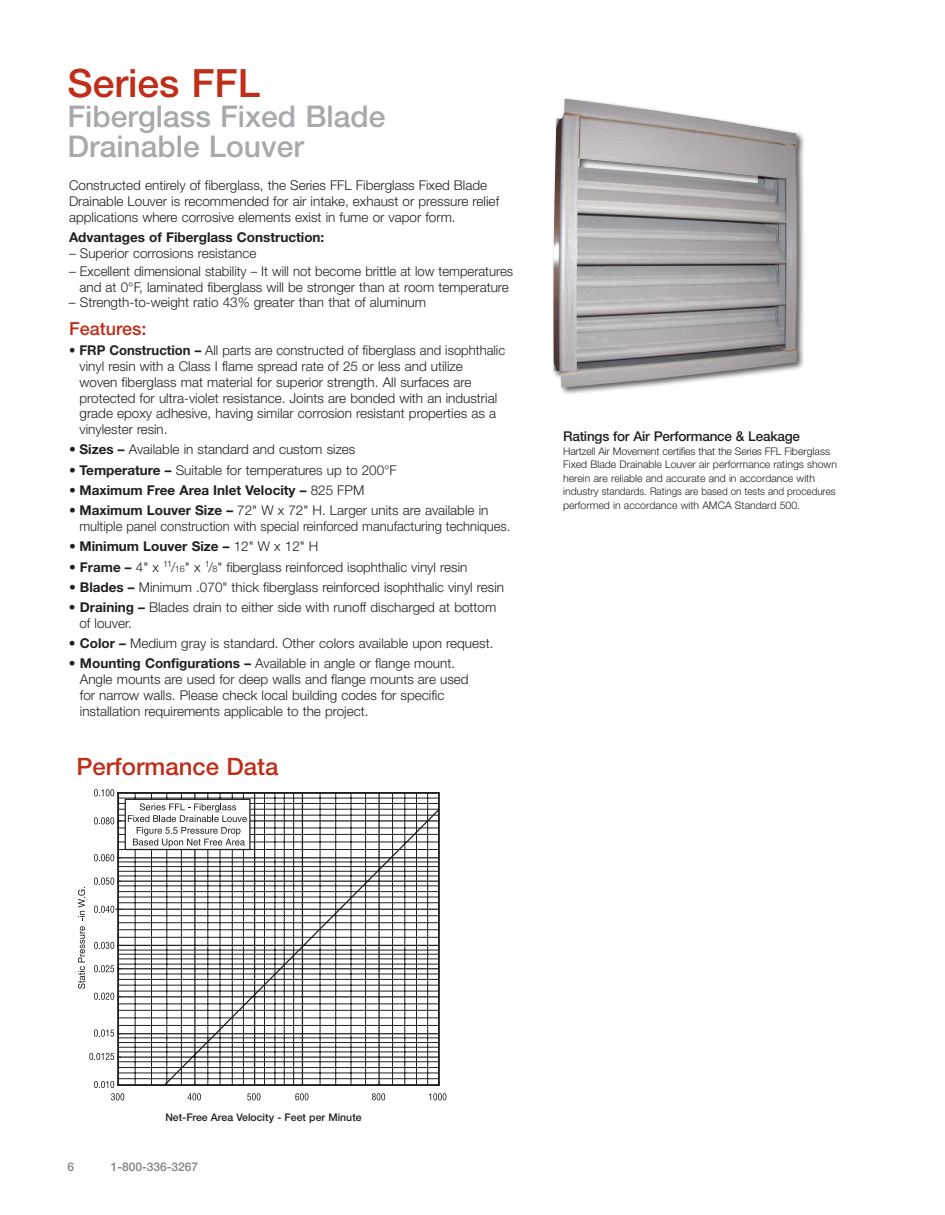
<style>
.page{position:relative;width:945px;height:1215px;background:#fff}
.page>*{position:absolute;margin:0;border:0;box-sizing:border-box;transform-origin:0 0}
.t1{font:500 39px "Helvetica Neue LT Std";color:#c02d19}
.t2{font:500 30px/30px "Helvetica Neue LT Std";color:#a8a9ad}
.t3{font:500 24px "Helvetica Neue LT Std";color:#c02d19}
.t4{font:500 18px "Helvetica Neue LT Std";color:#c02d19}
.t5{font:300 13.5px/15.8px "Helvetica Neue LT Std";color:#231f20}
.t6{font:300 13.5px/15.8px "Helvetica Neue LT Std";color:#231f20;scale:.94 1}
.t7{font:700 13.5px "Helvetica Neue LT Std";color:#231f20}
.t8{font:500 13.5px "Helvetica Neue LT Std";letter-spacing:-.015em;color:#231f20}
.t9{font:500 12px "Helvetica Neue LT Std";color:#808285}
.t10{font:300 10.5px/13.5px "Helvetica Neue LT Std";color:#231f20}
.t11{font:500 10.5px "Helvetica Neue LT Std";color:#231f20}
.s1{font-weight:700}
.s2{font-weight:300}
.s3{font-size:9px}
</style>
<div class="page">
<div style="left:551px;top:96px;width:254px;height:300px;background:#231f20;opacity:.75"></div>
<img style="left:554px;top:98px;width:243px;height:290px">
<svg style="left:117px;top:792px;width:323px;height:294px"></svg>
<svg style="left:193px;top:1083px;width:4px;height:3px"></svg>
<svg style="left:252px;top:1083px;width:5px;height:3px"></svg>
<svg style="left:300px;top:1083px;width:5px;height:3px"></svg>
<svg style="left:377px;top:1083px;width:4px;height:3px"></svg>
<svg style="left:436px;top:1083px;width:4px;height:3px"></svg>
<svg style="left:188px;top:1093px;width:13px;height:7px"></svg>
<svg style="left:247px;top:1093px;width:14px;height:7px"></svg>
<svg style="left:295px;top:1093px;width:14px;height:7px"></svg>
<svg style="left:372px;top:1093px;width:13px;height:7px"></svg>
<svg style="left:429px;top:1093px;width:17px;height:7px"></svg>
<svg style="left:94px;top:1081px;width:30px;height:19px"></svg>
<svg style="left:89px;top:1053px;width:32px;height:7px"></svg>
<svg style="left:94px;top:1029px;width:27px;height:8px"></svg>
<svg style="left:94px;top:993px;width:27px;height:7px"></svg>
<svg style="left:94px;top:965px;width:27px;height:7px"></svg>
<svg style="left:94px;top:942px;width:27px;height:7px"></svg>
<svg style="left:94px;top:906px;width:27px;height:7px"></svg>
<svg style="left:94px;top:878px;width:27px;height:7px"></svg>
<svg style="left:94px;top:854px;width:27px;height:7px"></svg>
<svg style="left:94px;top:817px;width:27px;height:7px"></svg>
<svg style="left:94px;top:789px;width:27px;height:7px"></svg>
<svg style="left:78px;top:926px;width:7px;height:63px"></svg>
<svg style="left:78px;top:887px;width:7px;height:33px"></svg>
<div style="left:125px;top:799px;width:126px;height:51px;background:#fff;border:1px solid #231f20"></div>
<svg style="left:128px;top:803px;width:119px;height:44px"></svg>
<h1 class="t1" style="left:68px;top:60px;width:194px">Series FFL</h1>
<h2 class="t2" style="left:68px;top:101px;width:319px">Fiberglass Fixed Blade<br>Drainable Louver</h2>
<p class="t5" style="left:69px;top:177px;width:432px">Constructed entirely of fiberglass, the Series FFL Fiberglass Fixed Blade<br>Drainable Louver is recommended for air intake, exhaust or pressure relief applications where corrosive elements exist in fume or vapor form.</p>
<p class="t7" style="left:69px;top:229px;width:257px">Advantages of Fiberglass Construction:</p>
<p class="t5" style="left:69px;top:245px;width:189px">– Superior corrosions resistance</p>
<p class="t5" style="left:69px;top:263px;width:446px;text-align:center">– Excellent dimensional stability – It will not become brittle at low temperatures and at 0°F, laminated fiberglass will be stronger than at room temperature</p>
<p class="t5" style="left:69px;top:294px;width:359px">– Strength-to-weight ratio 43% greater than that of aluminum</p>
<h3 class="t4" style="left:69px;top:318px;width:79px">Features:</h3>
<p class="t6" style="left:80px;top:342px;width:454px;text-indent:-11px">• <span class="s1">FRP Construction –</span> All parts are constructed of fiberglass and isophthalic vinyl resin with a Class I flame spread rate of 25 or less and utilize<br>woven fiberglass mat material for superior strength. All surfaces are protected for ultra-violet resistance. Joints are bonded with an industrial grade epoxy adhesive, having similar corrosion resistant properties as a vinylester resin.</p>
<p class="t5" style="left:69px;top:441px;width:288px">• <span class="s1">Sizes –</span> Available in standard and custom sizes</p>
<p class="t5" style="left:69px;top:462px;width:329px">• <span class="s1">Temperature –</span> Suitable for temperatures up to 200°F</p>
<p class="t7" style="left:69px;top:482px;width:297px"><span class="s2">•</span> Maximum Free Area Inlet Velocity – <span class="s2">825 FPM</span></p>
<p class="t5" style="left:79px;top:502px;width:433px;text-indent:-10px">• <span class="s1">Maximum Louver Size –</span> 72" W x 72" H. Larger units are available in multiple panel construction with special reinforced manufacturing techniques.</p>
<p class="t7" style="left:69px;top:538px;width:251px"><span class="s2">•</span> Minimum Louver Size – <span class="s2">12" W x 12" H</span></p>
<p class="t5" style="left:69px;top:559px;width:400px">• <span class="s1">Frame –</span> 4" x <sup>11</sup>/<span class="s3">16</span>" x <sup>1</sup>/<span class="s3">8</span>" fiberglass reinforced isophthalic vinyl resin</p>
<p class="t5" style="left:69px;top:579px;width:437px">• <span class="s1">Blades –</span> Minimum .070" thick fiberglass reinforced isophthalic vinyl resin</p>
<p class="t5" style="left:79px;top:599px;width:418px;text-indent:-10px">• <span class="s1">Draining –</span> Blades drain to either side with runoff discharged at bottom of louver.</p>
<p class="t5" style="left:69px;top:635px;width:426px">• <span class="s1">Color –</span> Medium gray is standard. Other colors available upon request.</p>
<p class="t5" style="left:80px;top:655px;width:390px;text-indent:-11px">• <span class="s1">Mounting Configurations –</span> Available in angle or flange mount.<br>Angle mounts are used for deep walls and flange mounts are used for narrow walls. Please check local building codes for specific installation requirements applicable to the project.</p>
<h3 class="t3" style="left:76px;top:752px;width:204px">Performance Data</h3>
<p class="t8" style="left:563px;top:428px;width:238px">Ratings for Air Performance &amp; Leakage</p>
<p class="t10" style="left:563px;top:444px;width:275px">Hartzell Air Movement certifies that the Series FFL Fiberglass Fixed Blade Drainable Louver air performance ratings shown herein are reliable and accurate and in accordance with industry standards. Ratings are based on tests and procedures performed in accordance with AMCA Standard 500.</p>
<p class="t11" style="left:165px;top:1111px;width:198px">Net-Free Area Velocity - Feet per Minute</p>
<p class="t9" style="left:68px;top:1160px;width:8px">6</p>
<p class="t9" style="left:111px;top:1160px;width:89px">1-800-336-3267</p>
</div>
